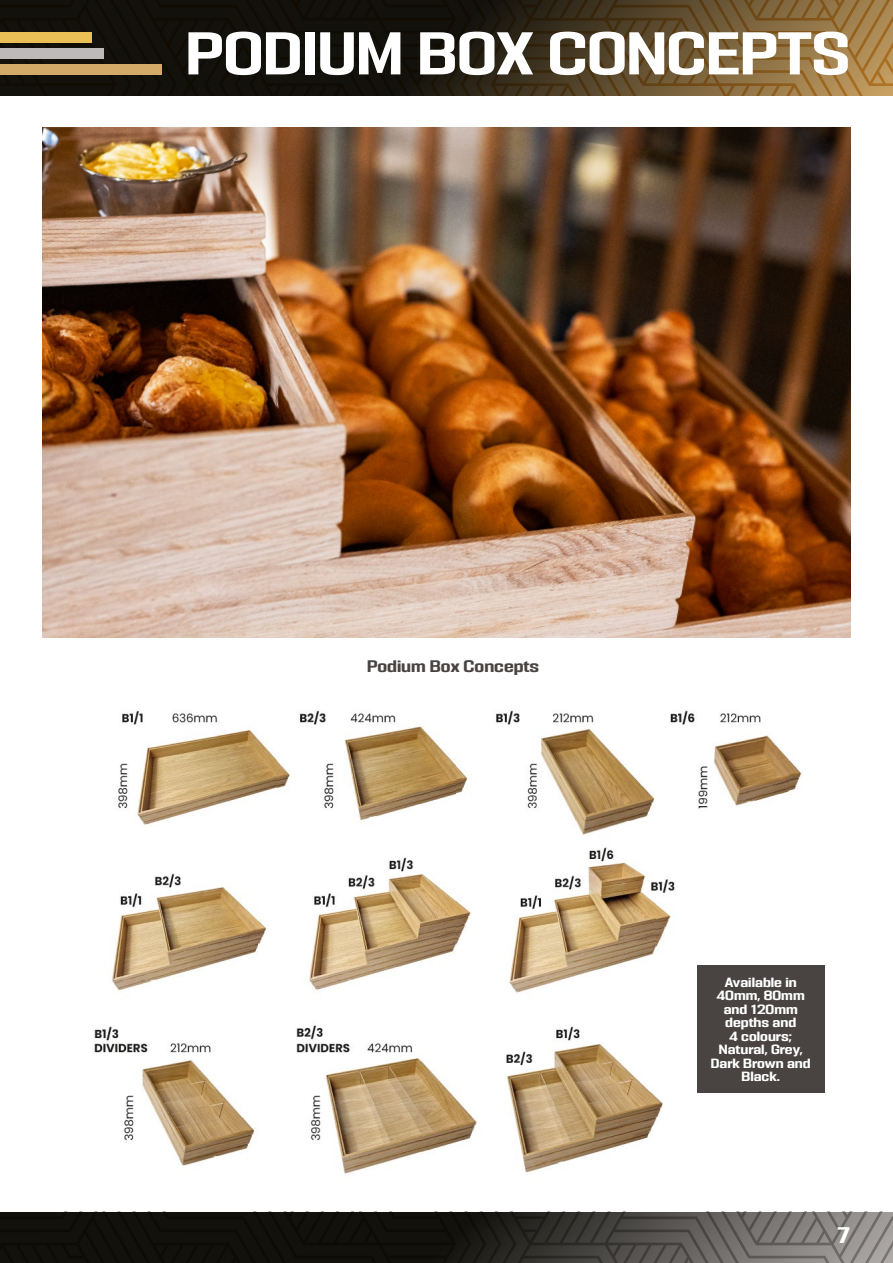
<style>
.page{position:relative;width:893px;height:1263px;background:#fff}
.page>*{position:absolute;margin:0;border:0;box-sizing:border-box;transform-origin:0 0}
.t1{font:100 condensed 54px "PODIUM Sharp";color:#fff}
.t2{font:100 condensed 20.25px "PODIUM Sharp";color:#fff}
.t3{font:100 condensed 15px "PODIUM Sharp";color:#494442}
.t4{font:100 condensed 12px/13.5px "PODIUM Sharp";color:#fff;text-align:center}
</style>
<div class="page">
<svg style="left:0;top:1212px;width:893px;height:51px;background:#33312d"></svg>
<svg style="left:0;top:0;width:893px;height:96px;background:#3d311c"></svg>
<div style="left:0;top:32px;width:91px;height:11px;background:#eabf55"></div>
<img style="left:94px;top:710px;width:708px;height:464px">
<img style="left:43px;top:128px;width:807px;height:510px">
<div style="left:697px;top:965px;width:128px;height:128px;background:#494442"></div>
<div style="left:0;top:48px;width:104px;height:10px;background:#bebab9"></div>
<div style="left:0;top:64px;width:162px;height:10px;background:#d4aa69"></div>
<h1 class="t1" style="left:186px;top:17px;width:666px">PODIUM BOX CONCEPTS</h1>
<p class="t3" style="left:367px;top:656px;width:174px">Podium Box Concepts</p>
<p class="t4" style="left:711px;top:975px;width:101px">Available in<br>40mm, 80mm and 120mm depths and<br>4 colours;<br>Natural, Grey,<br>Dark Brown and<br>Black.</p>
<h2 class="t2" style="left:837px;top:1221px;width:15px">7</h2>
</div>
